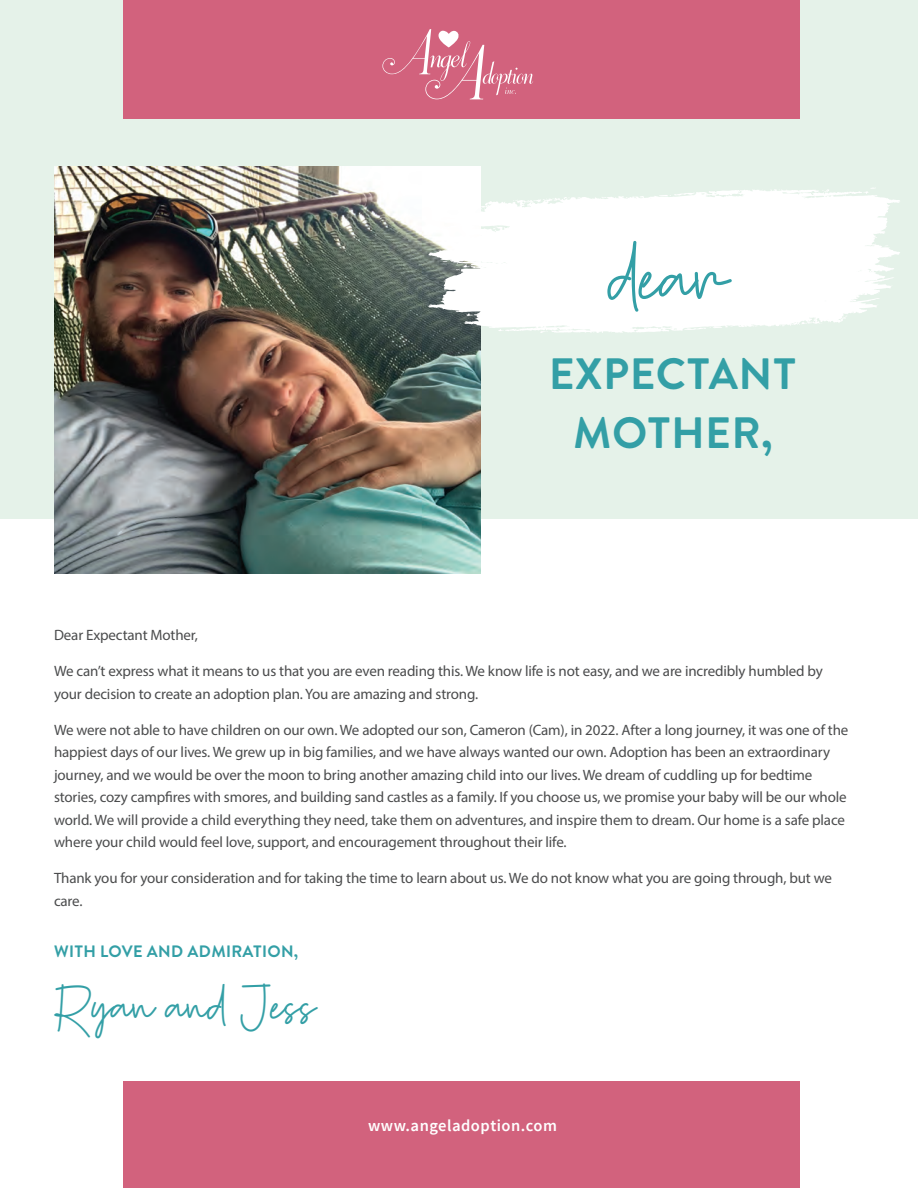
<style>
.page{position:relative;width:918px;height:1188px;background:#fff}
.page>*{position:absolute;margin:0;border:0;box-sizing:border-box;transform-origin:0 0}
.t1{font:72px "Callien Pooh";color:#339fa6}
.t2{font:700 43.8px/58.9px "Brandon Text";letter-spacing:.02em;color:#339fa6;text-align:center}
.t3{font:43.5px "Callien Pooh";color:#339fa6}
.t4{font:700 16.5px "Brandon Text";letter-spacing:.02em;color:#339fa6}
.t5{font:600 16.5px "Source Sans Pro";letter-spacing:.03em;color:#fff}
.t6{font:15px/22.5px "Myriad Pro";letter-spacing:-.01em;color:#4b4c4d}
</style>
<div class="page">
<div style="left:0;top:0;width:918px;height:519px;background:#e5f2e9"></div>
<div style="left:123px;top:1081px;width:676px;height:107px;background:#d2627d"></div>
<img style="left:55px;top:166px;width:426px;height:407px">
<div style="left:123px;top:0;width:676px;height:119px;background:#d2627d"></div>
<svg style="left:428px;top:189px;width:472px;height:129px;fill:#fff"></svg>
<svg style="left:659px;top:193px;width:36px;height:4px"></svg>
<svg style="left:860px;top:188px;width:16px;height:6px"></svg>
<svg style="left:805px;top:193px;width:7px;height:5px"></svg>
<svg style="left:822px;top:189px;width:8px;height:8px"></svg>
<svg style="left:382px;top:29px;width:151px;height:70px"></svg>
<svg style="left:464px;top:222px;width:421px;height:111px;fill:#fff"></svg>
<svg style="left:684px;top:326px;width:49px;height:4px"></svg>
<svg style="left:670px;top:225px;width:32px;height:3px"></svg>
<svg style="left:873px;top:288px;width:6px;height:6px"></svg>
<svg style="left:855px;top:263px;width:20px;height:19px"></svg>
<svg style="left:826px;top:298px;width:12px;height:10px"></svg>
<svg style="left:849px;top:221px;width:15px;height:5px"></svg>
<svg style="left:797px;top:321px;width:15px;height:4px"></svg>
<svg style="left:800px;top:225px;width:7px;height:4px"></svg>
<svg style="left:850px;top:293px;width:11px;height:8px"></svg>
<svg style="left:815px;top:222px;width:7px;height:7px"></svg>
<h1 class="t1" style="left:612px;top:236px;width:119px">dear</h1>
<h2 class="t2" style="left:549px;top:344px;width:249px">EXPECTANT<br>MOTHER,</h2>
<p class="t6" style="left:54px;top:624px;width:146px">Dear Expectant Mother,</p>
<p class="t6" style="left:54px;top:660px;width:770px">We can’t express what it means to us that you are even reading this. We know life is not easy, and we are incredibly humbled by your decision to create an adoption plan. You are amazing and strong.</p>
<p class="t6" style="left:54px;top:718px;width:796px">We were not able to have children on our own. We adopted our son, Cameron (Cam), in 2022. After a long journey, it was one of the happiest days of our lives. We grew up in big families, and we have always wanted our own. Adoption has been an extraordinary journey, and we would be over the moon to bring another amazing child into our lives. We dream of cuddling up for bedtime stories, cozy campfires with smores, and building sand castles as a family. If you choose us, we promise your baby will be our whole world. We will provide a child everything they need, take them on adventures, and inspire them to dream. Our home is a safe place where your child would feel love, support, and encouragement throughout their life.</p>
<p class="t6" style="left:54px;top:867px;width:780px">Thank you for your consideration and for taking the time to learn about us. We do not know what you are going through, but we care.</p>
<p class="t4" style="left:54px;top:940px;width:246px">WITH LOVE AND ADMIRATION,</p>
<h3 class="t3" style="left:54px;top:981px;width:264px">Ryan and Jess</h3>
<p class="t5" style="left:368px;top:1115px;width:190px">www.angeladoption.com</p>
</div>
